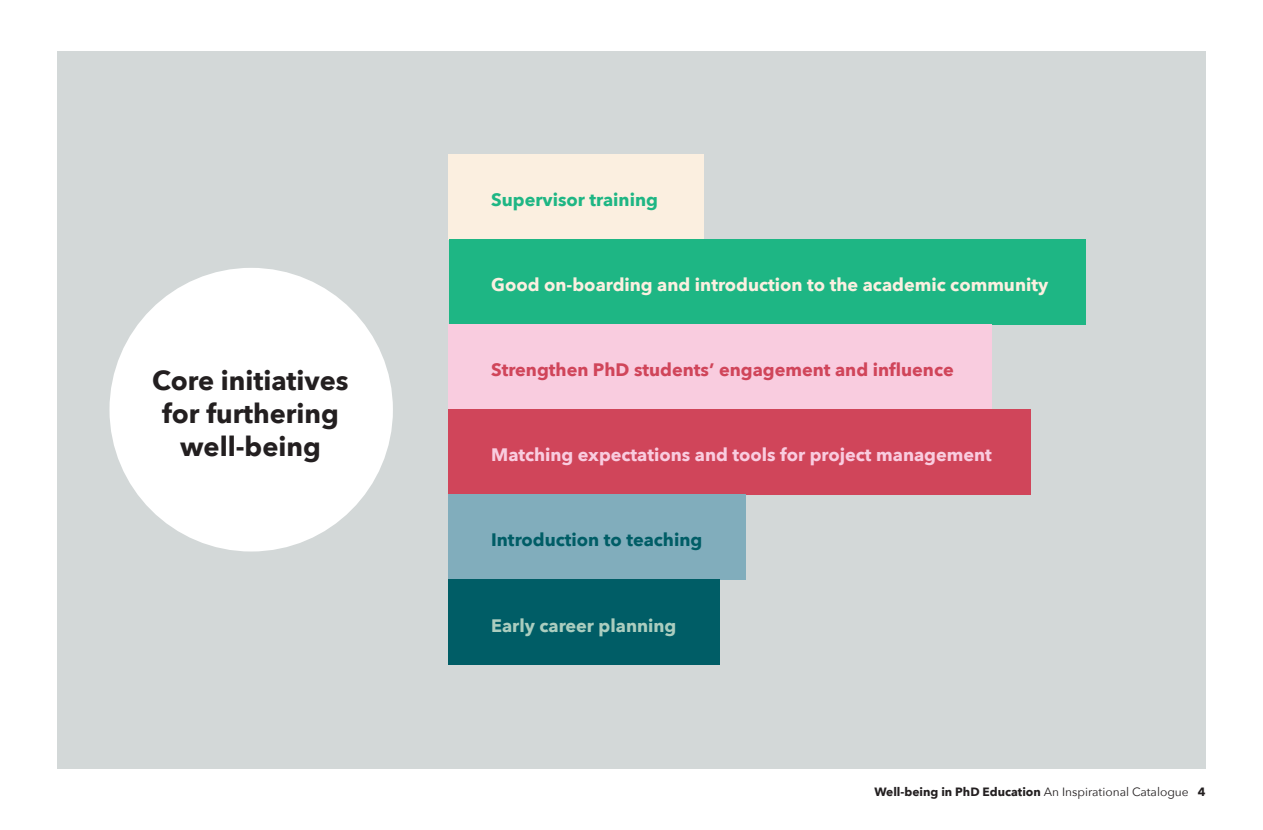
<style>
.page{position:relative;width:1263px;height:830px;background:#fff}
.page>*{position:absolute;margin:0;border:0;box-sizing:border-box;transform-origin:0 0}
.Rubrikker{font:700 27px "Avenir Next";color:#231f20}
.t1{font:700 18px "Avenir Next";color:#fbefe0}
.t2{font:700 18px "Avenir Next";color:#f9ccdf}
.t3{font:700 18px "Avenir Next";color:#d0455a}
.t4{font:700 18px "Avenir Next";color:#005d66}
.t5{font:700 18px "Avenir Next";color:#abcdbf}
.t6{font:700 18px "Avenir Next";color:#1eb684}
.t7{font:700 12px "Avenir Next";color:#231f20}
.s1{font-weight:400}
</style>
<div class="page">
<div style="left:57px;top:51px;width:1148px;height:716px;background:#d3d8d8"></div>
<div style="left:449px;top:154px;width:255px;height:85px;background:#fbefe0"></div>
<div style="left:449px;top:239px;width:636px;height:85px;background:#1eb684"></div>
<div style="left:449px;top:324px;width:543px;height:85px;background:#f9ccdf"></div>
<div style="left:449px;top:409px;width:582px;height:85px;background:#d0455a"></div>
<div style="left:449px;top:494px;width:297px;height:85px;background:#81adbc"></div>
<div style="left:449px;top:579px;width:271px;height:85px;background:#005d66"></div>
<div style="left:109px;top:268px;width:284px;height:283px;background:#fff;border-radius:50%"></div>
<p class="Rubrikker" style="left:152px;top:357px;width:198px">Core initiatives</p>
<p class="Rubrikker" style="left:162px;top:390px;width:178px">for furthering</p>
<p class="Rubrikker" style="left:180px;top:423px;width:142px">well-being</p>
<p class="t6" style="left:491px;top:184px;width:168px">Supervisor training</p>
<p class="t1" style="left:491px;top:269px;width:559px">Good on-boarding and introduction to the academic community</p>
<p class="t3" style="left:491px;top:354px;width:464px">Strengthen PhD students’ engagement and influence</p>
<p class="t2" style="left:491px;top:439px;width:502px">Matching expectations and tools for project management</p>
<p class="t4" style="left:491px;top:524px;width:213px">Introduction to teaching</p>
<p class="t5" style="left:491px;top:609px;width:187px">Early career planning</p>
<p class="t7" style="left:874px;top:781px;width:333px">Well-being in PhD Education <span class="s1">An Inspirational Catalogue</span> 4</p>
</div>
